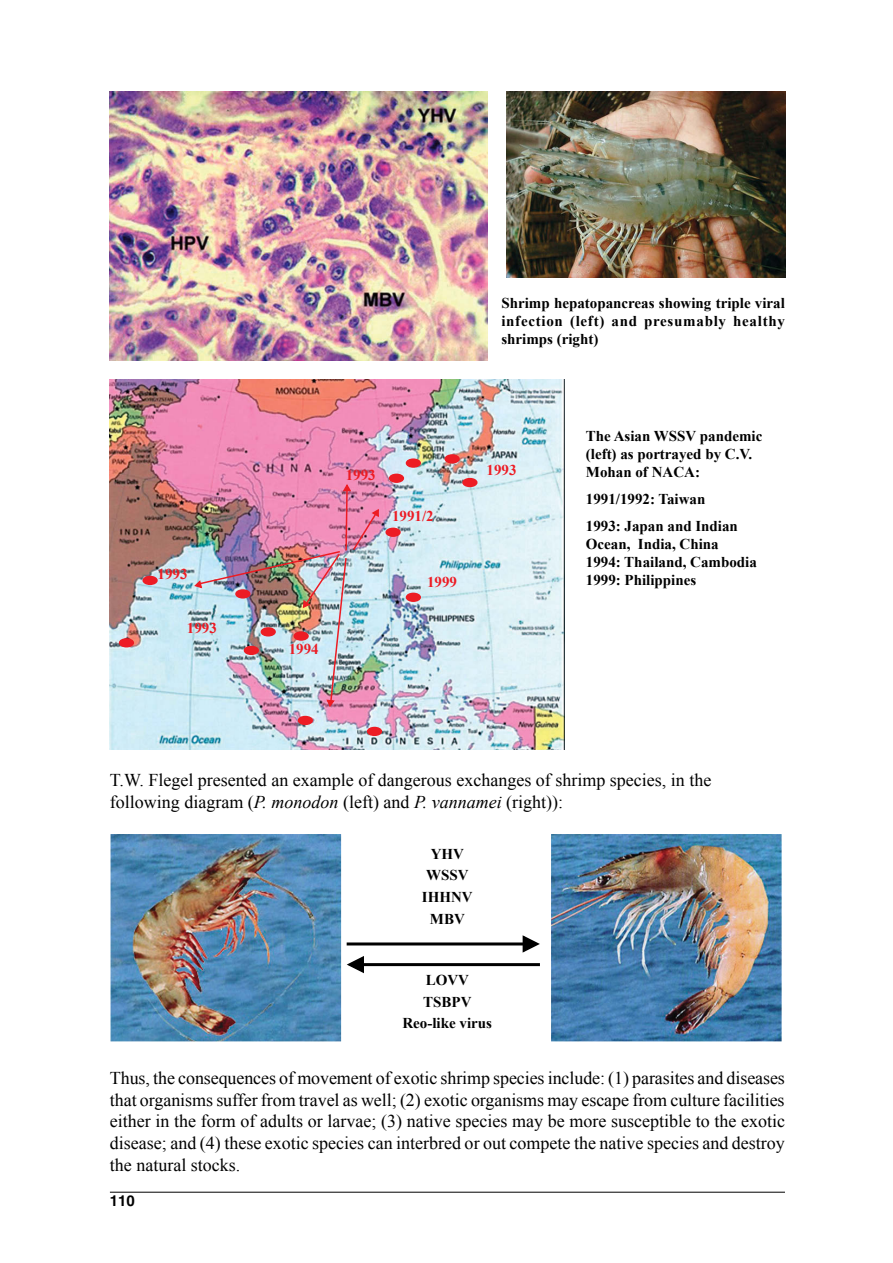
<style>
.page{position:relative;width:893px;height:1263px;background:#fff}
.page>*{position:absolute;margin:0;border:0;box-sizing:border-box;transform-origin:0 0}
.Body_text{font:18px/21.6px "Times New Roman";color:#000}
.Tables{font:700 15px/18px "Times New Roman";color:#000}
.Table_Tab{font:700 15px "Times New Roman";color:#000}
.Table_Tab-2{font:700 15px "Times New Roman";color:#ed1c24}
.t1{font:700 15px "Helvetica";color:#000}
.s1{font-style:italic}
</style>
<div class="page">
<hr style="left:110px;top:1192px;width:675px;height:1px;background:#000">
<img style="left:110px;top:92px;width:378px;height:269px">
<img style="left:507px;top:91px;width:278px;height:186px">
<img style="left:110px;top:380px;width:454px;height:369px">
<div style="left:406px;top:459px;width:14px;height:8px;background:#ed1c24;border-radius:50%"></div>
<div style="left:406px;top:458px;width:15px;height:10px;border:2px solid #ed1c24;border-radius:50%"></div>
<div style="left:390px;top:474px;width:13px;height:8px;background:#ed1c24;border-radius:50%"></div>
<div style="left:389px;top:474px;width:15px;height:9px;border:2px solid #ed1c24;border-radius:50%"></div>
<div style="left:445px;top:455px;width:14px;height:8px;background:#ed1c24;border-radius:50%"></div>
<div style="left:444px;top:454px;width:16px;height:9px;border:2px solid #ed1c24;border-radius:50%"></div>
<div style="left:463px;top:479px;width:14px;height:7px;background:#ed1c24;border-radius:50%"></div>
<div style="left:462px;top:478px;width:15px;height:9px;border:2px solid #ed1c24;border-radius:50%"></div>
<div style="left:386px;top:528px;width:14px;height:8px;background:#ed1c24;border-radius:50%"></div>
<div style="left:385px;top:528px;width:16px;height:9px;border:2px solid #ed1c24;border-radius:50%"></div>
<div style="left:406px;top:593px;width:14px;height:8px;background:#ed1c24;border-radius:50%"></div>
<div style="left:406px;top:593px;width:15px;height:9px;border:2px solid #ed1c24;border-radius:50%"></div>
<div style="left:368px;top:727px;width:13px;height:8px;background:#ed1c24;border-radius:50%"></div>
<div style="left:367px;top:727px;width:15px;height:9px;border:2px solid #ed1c24;border-radius:50%"></div>
<div style="left:298px;top:716px;width:14px;height:8px;background:#ed1c24;border-radius:50%"></div>
<div style="left:298px;top:716px;width:15px;height:9px;border:2px solid #ed1c24;border-radius:50%"></div>
<div style="left:143px;top:576px;width:14px;height:8px;background:#ed1c24;border-radius:50%"></div>
<div style="left:142px;top:576px;width:16px;height:9px;border:2px solid #ed1c24;border-radius:50%"></div>
<div style="left:120px;top:639px;width:13px;height:8px;background:#ed1c24;border-radius:50%"></div>
<div style="left:119px;top:638px;width:15px;height:9px;border:2px solid #ed1c24;border-radius:50%"></div>
<img style="left:192px;top:483px;width:192px;height:225px">
<img style="left:111px;top:834px;width:230px;height:207px">
<img style="left:551px;top:834px;width:231px;height:207px">
<hr style="left:347px;top:942px;width:177px;height:3px;background:#000">
<svg style="left:522px;top:935px;width:18px;height:18px"></svg>
<hr style="left:363px;top:963px;width:177px;height:3px;background:#000">
<svg style="left:347px;top:956px;width:18px;height:18px"></svg>
<p class="Table_Tab-2" style="left:158px;top:564px;width:32px">1993</p>
<p class="Table_Tab-2" style="left:187px;top:618px;width:32px">1993</p>
<p class="Tables" style="left:501px;top:293px;width:285px;text-align:justify">Shrimp hepatopancreas showing triple viral infection (left) and presumably healthy shrimps (right)</p>
<p class="Table_Tab-2" style="left:289px;top:638px;width:32px">1994</p>
<p class="Table_Tab-2" style="left:346px;top:464px;width:32px">1993</p>
<p class="Table_Tab-2" style="left:392px;top:505px;width:43px">1991/2</p>
<p class="Table_Tab-2" style="left:427px;top:572px;width:32px">1999</p>
<p class="Table_Tab-2" style="left:487px;top:459px;width:32px">1993</p>
<p class="Tables" style="left:586px;top:427px;width:178px">The Asian WSSV pandemic (left) as portrayed by C.V.<br>Mohan of NACA:</p>
<p class="Tables" style="left:586px;top:490px;width:121px">1991/1992: Taiwan</p>
<p class="Tables" style="left:586px;top:517px;width:173px">1993: Japan and Indian<br>Ocean, India, China<br>1994: Thailand, Cambodia<br>1999: Philippines</p>
<p class="Body_text" style="left:110px;top:769px;width:603px">T.W. Flegel presented an example of dangerous exchanges of shrimp species, in the following diagram (<span class="s1">P. monodon</span> (left) and <span class="s1">P. vannamei</span> (right)):</p>
<p class="Table_Tab" style="left:431px;top:843px;width:35px">YHV</p>
<p class="Table_Tab" style="left:426px;top:865px;width:44px">WSSV</p>
<p class="Table_Tab" style="left:422px;top:886px;width:52px">IHHNV</p>
<p class="Table_Tab" style="left:430px;top:908px;width:36px">MBV</p>
<p class="Table_Tab" style="left:426px;top:970px;width:45px">LOVV</p>
<p class="Table_Tab" style="left:423px;top:991px;width:50px">TSBPV</p>
<p class="Table_Tab" style="left:402px;top:1013px;width:91px">Reo-like virus</p>
<p class="Body_text" style="left:110px;top:1067px;width:677px;text-align:justify">Thus, the consequences of movement of exotic shrimp species include: (1) parasites and diseases that organisms suffer from travel as well; (2) exotic organisms may escape from culture facilities either in the form of adults or larvae; (3) native species may be more susceptible to the exotic disease; and (4) these exotic species can interbred or out compete the native species and destroy the natural stocks.</p>
<p class="t1" style="left:110px;top:1191px;width:27px">110</p>
</div>
